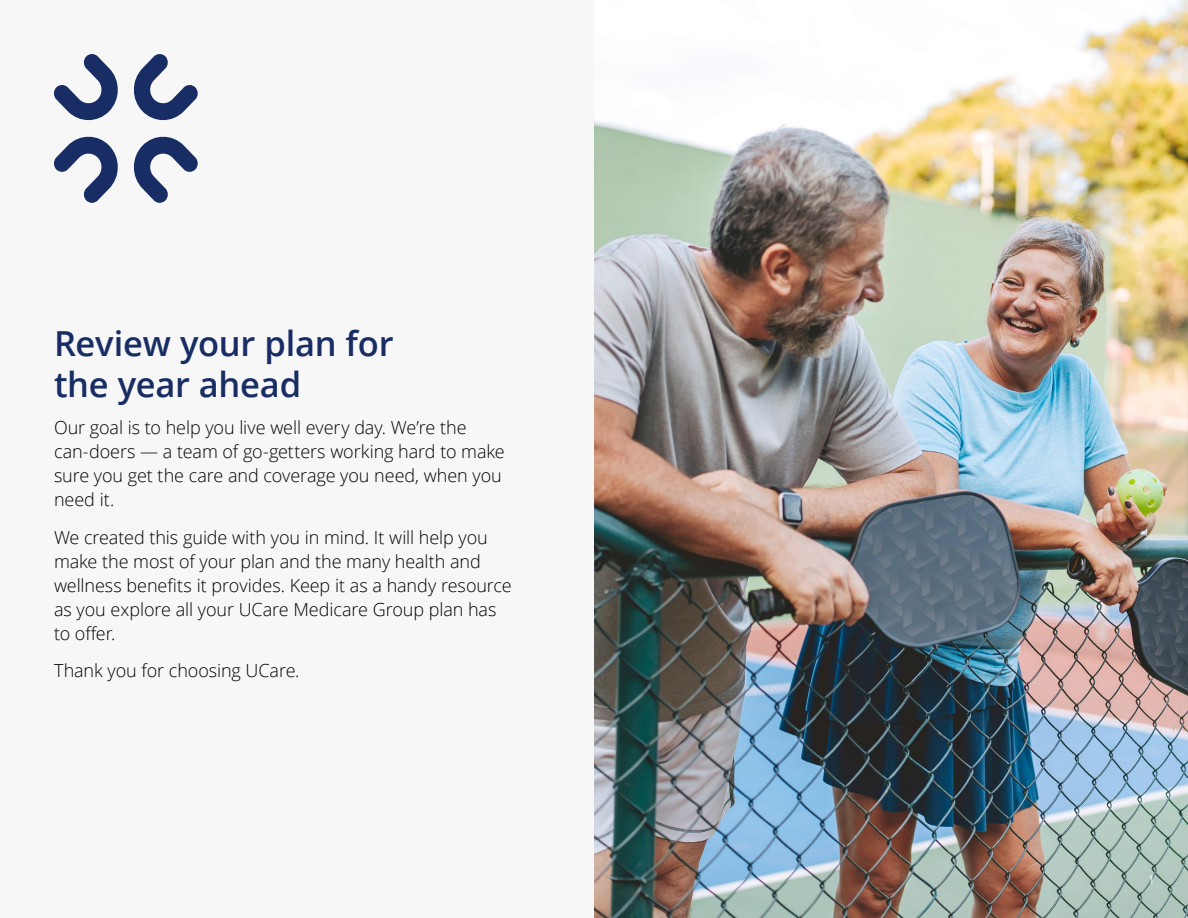
<style>
.page{position:relative;width:1188px;height:918px;background:#fff}
.page>*{position:absolute;margin:0;border:0;box-sizing:border-box;transform-origin:0 0}
.t1{font:600 34.5px/40.5px "Open Sans";letter-spacing:-.01em;color:#172d63}
.t2{font:300 18px/24px "Open Sans";letter-spacing:-.005em;color:#000}
.t3{font:12px "Open Sans";color:#fff}
</style>
<div class="page">
<div style="left:0;top:0;width:594px;height:918px;background:#f7f7f7"></div>
<img style="left:594px;top:0;width:594px;height:918px">
<svg style="left:134px;top:54px;width:64px;height:66px"></svg>
<svg style="left:54px;top:136px;width:64px;height:67px"></svg>
<svg style="left:54px;top:54px;width:64px;height:66px"></svg>
<svg style="left:134px;top:136px;width:64px;height:67px"></svg>
<h1 class="t1" style="left:54px;top:323px;width:341px">Review your plan for the year ahead</h1>
<p class="t2" style="left:54px;top:415px;width:452px">Our goal is to help you live well every day. We’re the can-doers — a team of go-getters working hard to make sure you get the care and coverage you need, when you need it.</p>
<p class="t2" style="left:54px;top:525px;width:459px">We created this guide with you in mind. It will help you make the most of your plan and the many health and wellness benefits it provides. Keep it as a handy resource as you explore all your UCare Medicare Group plan has to offer.</p>
<p class="t2" style="left:54px;top:658px;width:247px">Thank you for choosing UCare.</p>
<p class="t3" style="left:1148px;top:871px;width:8px">1</p>
</div>
